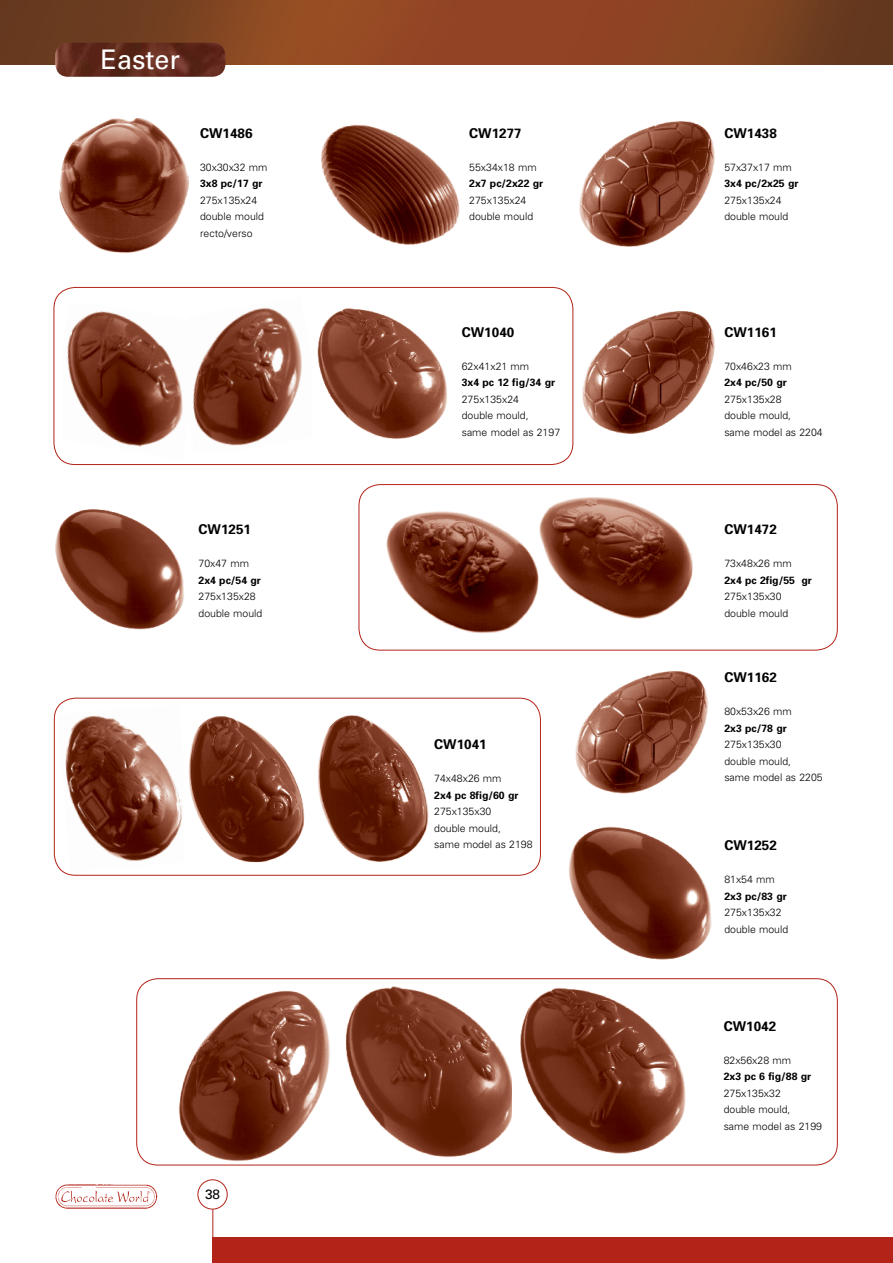
<style>
.page{position:relative;width:893px;height:1263px;background:#fff}
.page>*{position:absolute;margin:0;border:0;box-sizing:border-box;transform-origin:0 0}
.t1{font:27px "Univers";color:#fff}
.t2{font:700 13.5px "Univers";color:#000}
.t3{font:13.5px "Univers";color:#000}
.t4{font:300 10.5px/16.5px "Univers";color:#000}
.t5{font:700 10.5px "Univers";color:#000}
</style>
<div class="page">
<img style="left:0;top:0;width:893px;height:64px">
<div style="left:198px;top:1179px;width:29px;height:30px;border:1px solid #b32317;border-radius:50%"></div>
<hr style="left:213px;top:1209px;width:1px;height:54px;background:#b32317">
<img style="left:55px;top:1184px;width:103px;height:25px">
<img style="left:55px;top:43px;width:170px;height:34px">
<div style="left:213px;top:1238px;width:680px;height:25px;background:#b32317"></div>
<img style="left:178px;top:990px;width:152px;height:171px">
<img style="left:345px;top:986px;width:167px;height:171px">
<img style="left:520px;top:988px;width:166px;height:166px">
<img style="left:569px;top:826px;width:143px;height:134px">
<div style="left:136px;top:978px;width:702px;height:187px;border:1px solid #b32317;border-radius:21px"></div>
<img style="left:59px;top:118px;width:130px;height:135px">
<img style="left:320px;top:124px;width:140px;height:121px">
<img style="left:579px;top:121px;width:136px;height:126px">
<img style="left:582px;top:311px;width:133px;height:123px">
<img style="left:55px;top:509px;width:129px;height:121px">
<img style="left:386px;top:497px;width:307px;height:136px">
<img style="left:575px;top:671px;width:133px;height:123px">
<img style="left:67px;top:311px;width:116px;height:136px">
<img style="left:193px;top:307px;width:109px;height:139px">
<img style="left:317px;top:308px;width:130px;height:131px">
<img style="left:189px;top:716px;width:116px;height:147px">
<img style="left:58px;top:704px;width:124px;height:168px">
<img style="left:318px;top:715px;width:111px;height:147px">
<div style="left:54px;top:287px;width:519px;height:178px;border:1px solid #b32317;border-radius:21px"></div>
<div style="left:54px;top:698px;width:487px;height:178px;border:1px solid #b32317;border-radius:21px"></div>
<div style="left:359px;top:484px;width:479px;height:166px;border:1px solid #b32317;border-radius:21px"></div>
<h1 class="t1" style="left:101px;top:43px;width:81px">Easter</h1>
<p class="t2" style="left:200px;top:124px;width:54px">CW1486</p>
<p class="t4" style="left:200px;top:158px;width:69px">30x30x32 mm</p>
<p class="t5" style="left:200px;top:177px;width:64px">3x8 pc/17 gr</p>
<p class="t4" style="left:200px;top:191px;width:65px">275x135x24 double mould recto/verso</p>
<p class="t2" style="left:199px;top:521px;width:54px">CW1251</p>
<p class="t4" style="left:199px;top:555px;width:52px">70x47 mm</p>
<p class="t5" style="left:199px;top:573px;width:64px">2x4 pc/54 gr</p>
<p class="t4" style="left:199px;top:588px;width:65px">275x135x28 double mould</p>
<p class="t3" style="left:205px;top:1185px;width:17px">38</p>
<p class="t2" style="left:469px;top:124px;width:54px">CW1277</p>
<p class="t4" style="left:469px;top:158px;width:69px">55x34x18 mm</p>
<p class="t5" style="left:469px;top:177px;width:76px">2x7 pc/2x22 gr</p>
<p class="t4" style="left:469px;top:191px;width:65px">275x135x24 double mould</p>
<p class="t2" style="left:462px;top:323px;width:54px">CW1040</p>
<p class="t4" style="left:462px;top:358px;width:69px">62x41x21 mm</p>
<p class="t5" style="left:462px;top:376px;width:95px">3x4 pc 12 fig/34 gr</p>
<p class="t4" style="left:462px;top:391px;width:100px">275x135x24<br>double mould,<br>same model as 2197</p>
<p class="t2" style="left:434px;top:736px;width:54px">CW1041</p>
<p class="t4" style="left:434px;top:770px;width:69px">74x48x26 mm</p>
<p class="t5" style="left:434px;top:788px;width:86px">2x4 pc 8fig/60 gr</p>
<p class="t4" style="left:434px;top:803px;width:100px">275x135x30<br>double mould,<br>same model as 2198</p>
<p class="t2" style="left:724px;top:124px;width:54px">CW1438</p>
<p class="t4" style="left:724px;top:158px;width:69px">57x37x17 mm</p>
<p class="t5" style="left:724px;top:177px;width:76px">3x4 pc/2x25 gr</p>
<p class="t4" style="left:724px;top:191px;width:65px">275x135x24 double mould</p>
<p class="t2" style="left:724px;top:323px;width:54px">CW1161</p>
<p class="t4" style="left:724px;top:357px;width:69px">70x46x23 mm</p>
<p class="t5" style="left:724px;top:376px;width:64px">2x4 pc/50 gr</p>
<p class="t4" style="left:724px;top:390px;width:100px">275x135x28<br>double mould,<br>same model as 2204</p>
<p class="t2" style="left:724px;top:521px;width:54px">CW1472</p>
<p class="t4" style="left:724px;top:555px;width:69px">73x48x26 mm</p>
<p class="t5" style="left:724px;top:573px;width:89px">2x4 pc 2fig/55 gr</p>
<p class="t4" style="left:724px;top:588px;width:65px">275x135x30 double mould</p>
<p class="t2" style="left:724px;top:669px;width:54px">CW1162</p>
<p class="t4" style="left:724px;top:703px;width:69px">80x53x26 mm</p>
<p class="t5" style="left:724px;top:721px;width:64px">2x3 pc/78 gr</p>
<p class="t4" style="left:724px;top:736px;width:100px">275x135x30<br>double mould,<br>same model as 2205</p>
<p class="t2" style="left:724px;top:837px;width:54px">CW1252</p>
<p class="t4" style="left:724px;top:871px;width:52px">81x54 mm</p>
<p class="t5" style="left:724px;top:889px;width:64px">2x3 pc/83 gr</p>
<p class="t4" style="left:724px;top:904px;width:65px">275x135x32 double mould</p>
<p class="t2" style="left:724px;top:1017px;width:54px">CW1042</p>
<p class="t4" style="left:724px;top:1051px;width:69px">82x56x28 mm</p>
<p class="t5" style="left:724px;top:1070px;width:89px">2x3 pc 6 fig/88 gr</p>
<p class="t4" style="left:724px;top:1084px;width:100px">275x135x32<br>double mould,<br>same model as 2199</p>
</div>
